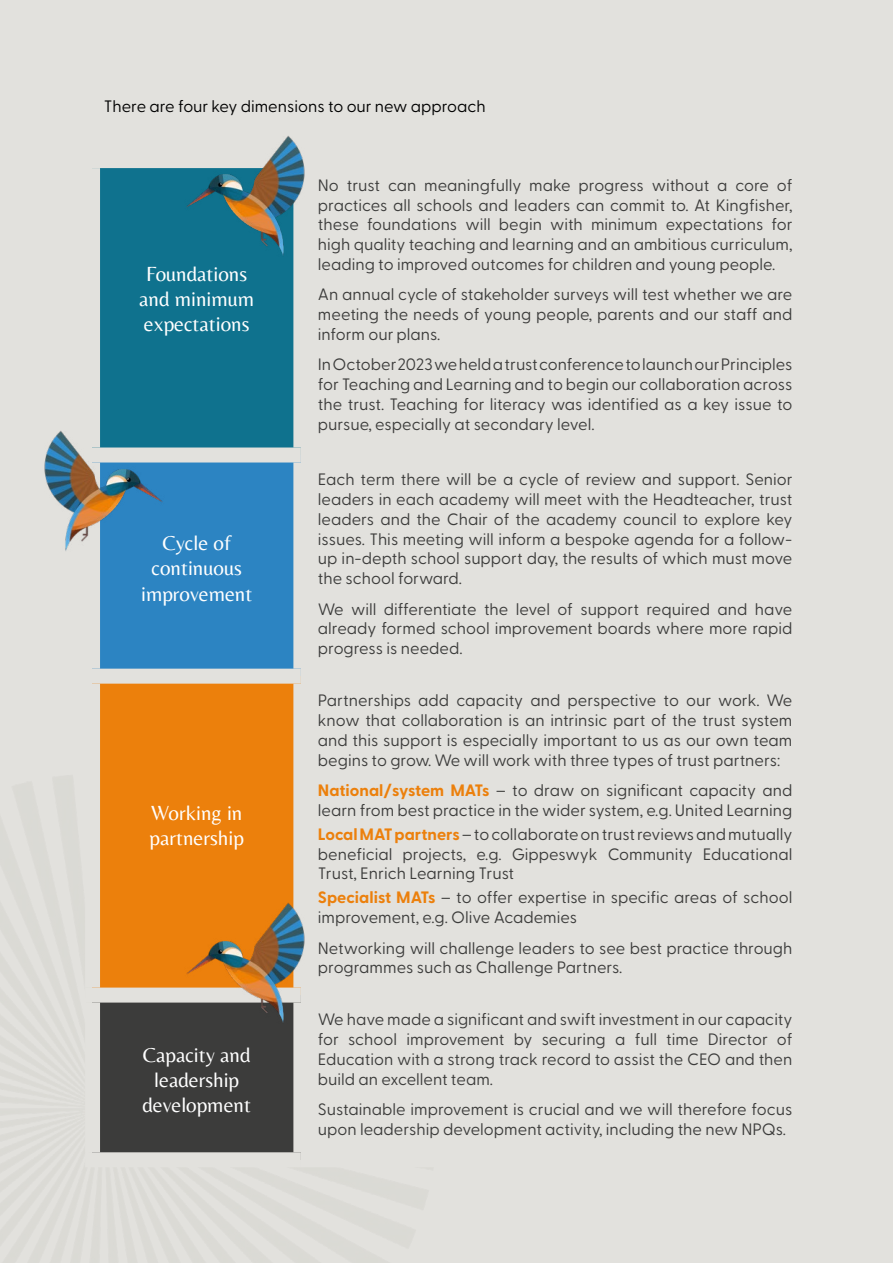
<style>
.page{position:relative;width:893px;height:1263px;background:#e2e1dd}
.page>*{position:absolute;margin:0;border:0;box-sizing:border-box;transform-origin:0 0}
.t1{font:21px/25.2px "Belleza";color:#fff;text-align:center}
.t2{font:16.5px/19.8px "Greycliff CF";color:#3c3c3b;text-align:justify}
.t3{font:16.5px "Greycliff CF";color:#000}
.s1{font-weight:700;color:#ec800c}
</style>
<div class="page">
<div style="left:0;top:774px;width:439px;height:489px;background:#deddd9"></div>
<div style="left:93px;top:161px;width:208px;height:294px;background:#0f728e"></div>
<div style="left:308px;top:168px;width:494px;height:984px;background:#e2e1dd"></div>
<div style="left:93px;top:455px;width:208px;height:221px;background:#2c84c2"></div>
<div style="left:93px;top:676px;width:208px;height:319px;background:#ec800c"></div>
<div style="left:93px;top:995px;width:208px;height:165px;background:#3c3c3b"></div>
<div style="left:85px;top:153px;width:216px;height:15px;background:#e2e1dd"></div>
<div style="left:85px;top:168px;width:15px;height:279px;background:#e2e1dd"></div>
<div style="left:301px;top:153px;width:516px;height:15px;background:#e2e1dd"></div>
<div style="left:293px;top:168px;width:15px;height:279px;background:#e2e1dd"></div>
<div style="left:802px;top:168px;width:15px;height:279px;background:#e2e1dd"></div>
<div style="left:85px;top:447px;width:216px;height:15px;background:#e2e1dd"></div>
<div style="left:85px;top:462px;width:15px;height:207px;background:#e2e1dd"></div>
<div style="left:301px;top:447px;width:516px;height:15px;background:#e2e1dd"></div>
<div style="left:293px;top:462px;width:15px;height:207px;background:#e2e1dd"></div>
<div style="left:802px;top:462px;width:15px;height:207px;background:#e2e1dd"></div>
<div style="left:85px;top:669px;width:216px;height:15px;background:#e2e1dd"></div>
<div style="left:85px;top:684px;width:15px;height:303px;background:#e2e1dd"></div>
<div style="left:301px;top:669px;width:516px;height:15px;background:#e2e1dd"></div>
<div style="left:293px;top:684px;width:15px;height:303px;background:#e2e1dd"></div>
<div style="left:802px;top:684px;width:15px;height:303px;background:#e2e1dd"></div>
<div style="left:85px;top:987px;width:216px;height:15px;background:#e2e1dd"></div>
<div style="left:85px;top:1002px;width:15px;height:150px;background:#e2e1dd"></div>
<div style="left:301px;top:987px;width:516px;height:15px;background:#e2e1dd"></div>
<div style="left:293px;top:1002px;width:15px;height:150px;background:#e2e1dd"></div>
<div style="left:802px;top:1002px;width:15px;height:150px;background:#e2e1dd"></div>
<div style="left:85px;top:1152px;width:216px;height:15px;background:#e2e1dd"></div>
<div style="left:301px;top:1152px;width:516px;height:15px;background:#e2e1dd"></div>
<img style="left:38px;top:426px;width:131px;height:131px">
<img style="left:179px;top:131px;width:131px;height:131px">
<img style="left:179px;top:897px;width:131px;height:131px">
<p class="t3" style="left:104px;top:94px;width:384px">There are four key dimensions to our new approach</p>
<p class="t1" style="left:139px;top:259px;width:116px">Foundations and minimum expectations</p>
<p class="t1" style="left:141px;top:528px;width:113px">Cycle of continuous improvement</p>
<p class="t1" style="left:150px;top:798px;width:96px;text-align:left">Working in partnership</p>
<p class="t1" style="left:142px;top:1040px;width:110px">Capacity and leadership development</p>
<p class="t2" style="left:318px;top:174px;width:476px">No trust can meaningfully make progress without a core of practices all schools and leaders can commit to. At Kingfisher, these foundations will begin with minimum expectations for high quality teaching and learning and an ambitious curriculum, leading to improved outcomes for children and young people.</p>
<p class="t2" style="left:318px;top:283px;width:476px">An annual cycle of stakeholder surveys will test whether we are meeting the needs of young people, parents and our staff and inform our plans.</p>
<p class="t2" style="left:318px;top:353px;width:476px">In October 2023 we held a trust conference to launch our Principles for Teaching and Learning and to begin our collaboration across the trust. Teaching for literacy was identified as a key issue to pursue, especially at secondary level.</p>
<p class="t2" style="left:318px;top:468px;width:476px">Each term there will be a cycle of review and support. Senior leaders in each academy will meet with the Headteacher, trust leaders and the Chair of the academy council to explore key issues. This meeting will inform a bespoke agenda for a follow&shy;up in-depth school support day, the results of which must move the school forward.</p>
<p class="t2" style="left:318px;top:598px;width:476px">We will differentiate the level of support required and have already formed school improvement boards where more rapid progress is needed.</p>
<p class="t2" style="left:318px;top:689px;width:476px">Partnerships add capacity and perspective to our work. We know that collaboration is an intrinsic part of the trust system and this support is especially important to us as our own team begins to grow. We will work with three types of trust partners:</p>
<p class="t2" style="left:318px;top:779px;width:476px"><span class="s1">National/system MATs</span> – to draw on significant capacity and learn from best practice in the wider system, e.g. United Learning</p>
<p class="t2" style="left:318px;top:823px;width:476px"><span class="s1">Local MAT partners</span> – to collaborate on trust reviews and mutually beneficial projects, e.g. Gippeswyk Community Educational Trust, Enrich Learning Trust</p>
<p class="t2" style="left:318px;top:886px;width:476px"><span class="s1">Specialist MATs</span> – to offer expertise in specific areas of school improvement, e.g. Olive Academies</p>
<p class="t2" style="left:318px;top:937px;width:476px">Networking will challenge leaders to see best practice through programmes such as Challenge Partners.</p>
<p class="t2" style="left:318px;top:1008px;width:476px">We have made a significant and swift investment in our capacity for school improvement by securing a full time Director of Education with a strong track record to assist the CEO and then build an excellent team.</p>
<p class="t2" style="left:318px;top:1098px;width:476px">Sustainable improvement is crucial and we will therefore focus upon leadership development activity, including the new NPQs.</p>
</div>
